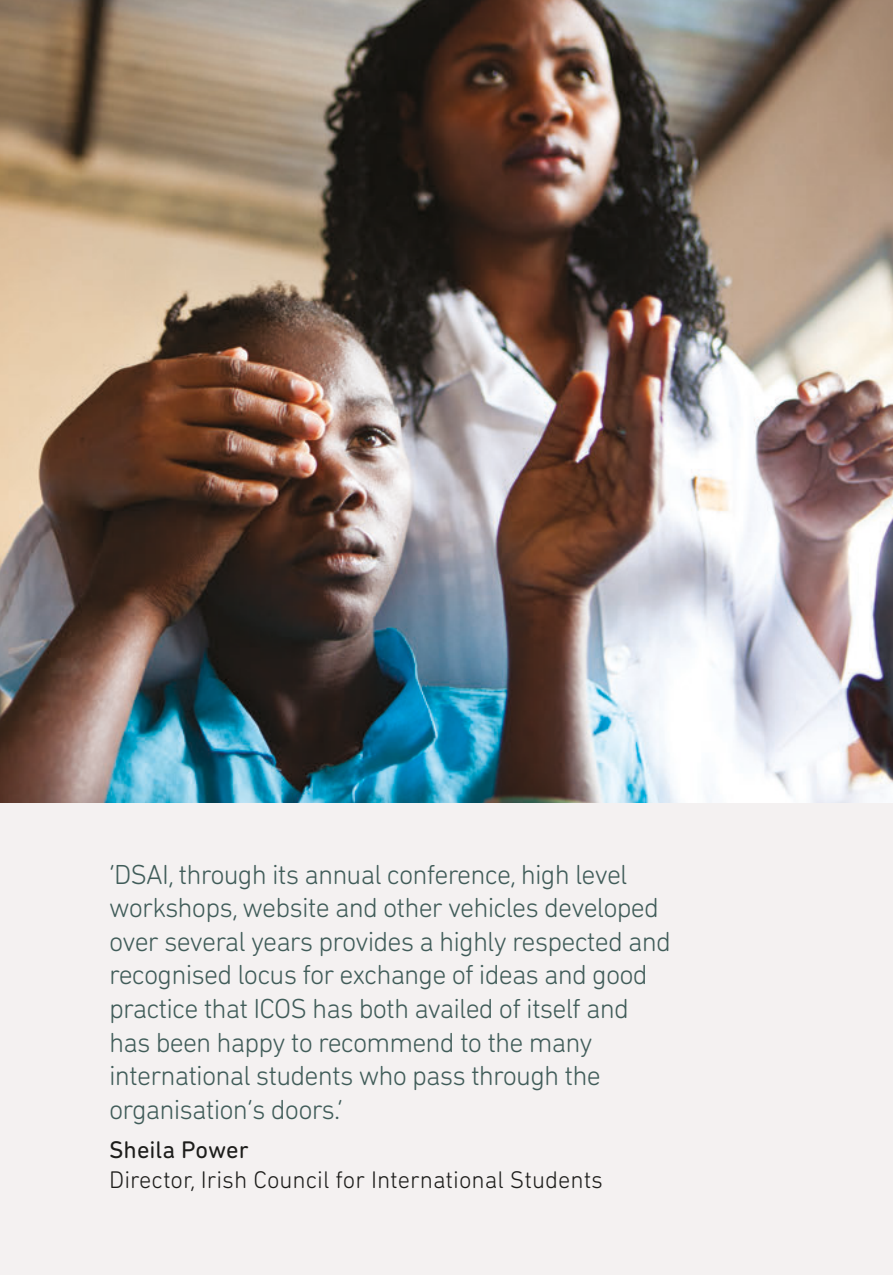
<style>
.page{position:relative;width:893px;height:1275px;background:#fff}
.page>*{position:absolute;margin:0;border:0;box-sizing:border-box;transform-origin:0 0}
.t1{font:300 28px/33.6px "DIN Next Rounded LT Pro";letter-spacing:-.03em;color:#405c59}
.t2{font:300 24.5px "DIN Next Rounded LT Pro";color:#1d1d1b}
.t3{font:24.5px "DIN Next Rounded LT Pro";color:#1d1d1b}
</style>
<div class="page">
<div style="left:0;top:802px;width:893px;height:473px;background:#f4f1f1"></div>
<img style="left:0;top:0;width:893px;height:802px">
<p class="t1" style="left:109px;top:857px;width:563px">‘DSAI, through its annual conference, high level workshops, website and other vehicles developed over several years provides a highly respected and recognised locus for exchange of ideas and good practice that ICOS has both availed of itself and has been happy to recommend to the many international students who pass through the organisation’s doors.’</p>
<p class="t3" style="left:109px;top:1136px;width:141px">Sheila Power</p>
<p class="t2" style="left:109px;top:1165px;width:495px">Director, Irish Council for International Students</p>
</div>
